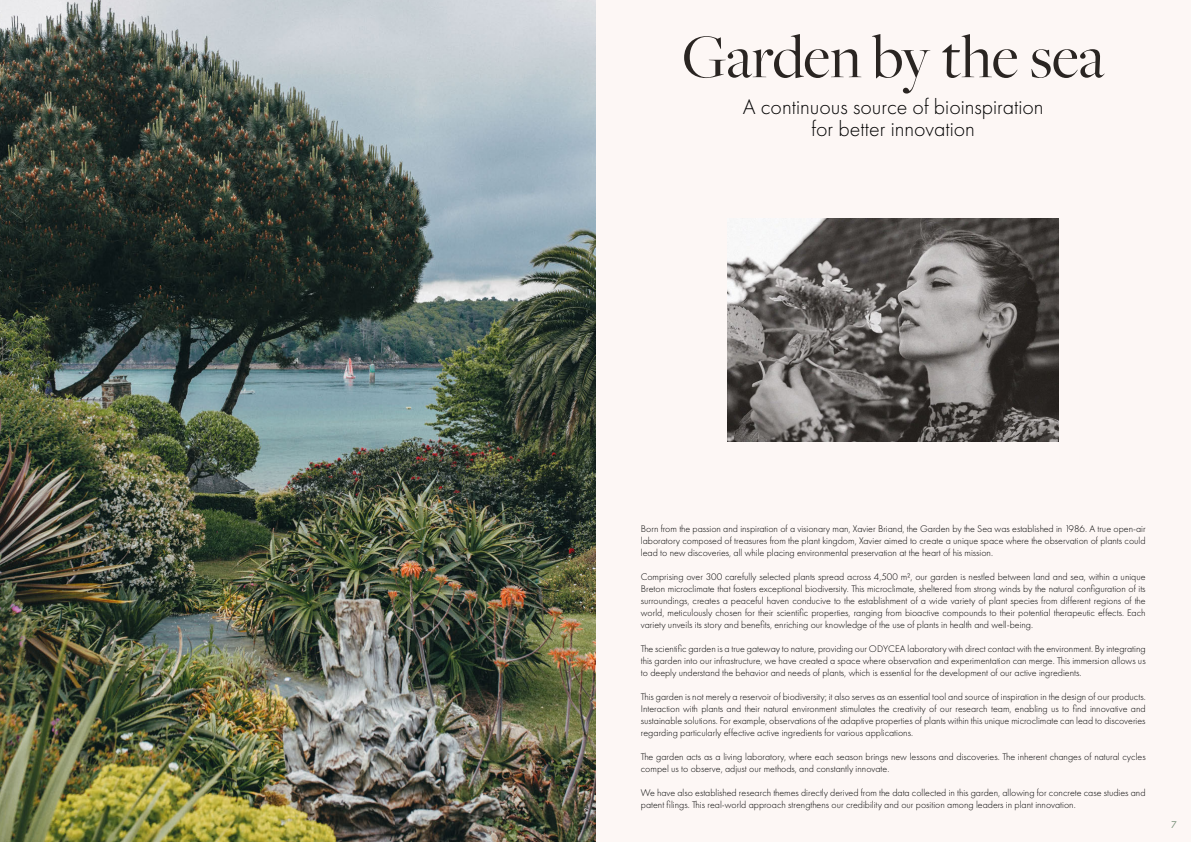
<style>
.page{position:relative;width:1191px;height:842px;background:#fdf7f5}
.page>*{position:absolute;margin:0;border:0;box-sizing:border-box;transform-origin:0 0}
.t1{font:64px "Freight Big Pro";color:#2a2522}
.t2{font:300 22px/22px "Futura PT";color:#000;text-align:center}
.t3{font:300 10px/12px "Futura PT";color:#000;text-align:justify}
.t4{font:10px "Futura PT";color:#708971}
</style>
<div class="page">
<img style="left:0;top:0;width:595px;height:842px">
<img style="left:728px;top:219px;width:330px;height:222px">
<h1 class="t1" style="left:682px;top:15px;width:423px">Garden by the sea</h1>
<h2 class="t2" style="left:743px;top:96px;width:302px">A continuous source of bioinspiration for better innovation</h2>
<p class="t3" style="left:641px;top:523px;width:506px">Born from the passion and inspiration of a visionary man, Xavier Briand, the Garden by the Sea was established in 1986. A true open-air laboratory composed of treasures from the plant kingdom, Xavier aimed to create a unique space where the observation of plants could lead to new discoveries, all while placing environmental preservation at the heart of his mission.</p>
<p class="t3" style="left:641px;top:571px;width:506px">Comprising over 300 carefully selected plants spread across 4,500 m², our garden is nestled between land and sea, within a unique Breton microclimate that fosters exceptional biodiversity. This microclimate, sheltered from strong winds by the natural configuration of its surroundings, creates a peaceful haven conducive to the establishment of a wide variety of plant species from different regions of the world, meticulously chosen for their scientific properties, ranging from bioactive compounds to their potential therapeutic effects. Each variety unveils its story and benefits, enriching our knowledge of the use of plants in health and well-being.</p>
<p class="t3" style="left:641px;top:643px;width:506px">The scientific garden is a true gateway to nature, providing our ODYCEA laboratory with direct contact with the environment. By integrating this garden into our infrastructure, we have created a space where observation and experimentation can merge. This immersion allows us to deeply understand the behavior and needs of plants, which is essential for the development of our active ingredients.</p>
<p class="t3" style="left:641px;top:691px;width:506px">This garden is not merely a reservoir of biodiversity; it also serves as an essential tool and source of inspiration in the design of our products.<br>Interaction with plants and their natural environment stimulates the creativity of our research team, enabling us to find innovative and sustainable solutions. For example, observations of the adaptive properties of plants within this unique microclimate can lead to discoveries regarding particularly effective active ingredients for various applications.</p>
<p class="t3" style="left:641px;top:751px;width:506px">The garden acts as a living laboratory, where each season brings new lessons and discoveries. The inherent changes of natural cycles compel us to observe, adjust our methods, and constantly innovate.</p>
<p class="t3" style="left:641px;top:787px;width:506px">We have also established research themes directly derived from the data collected in this garden, allowing for concrete case studies and patent filings. This real-world approach strengthens our credibility and our position among leaders in plant innovation.</p>
<p class="t4" style="left:1171px;top:818px;width:7px">7</p>
</div>
